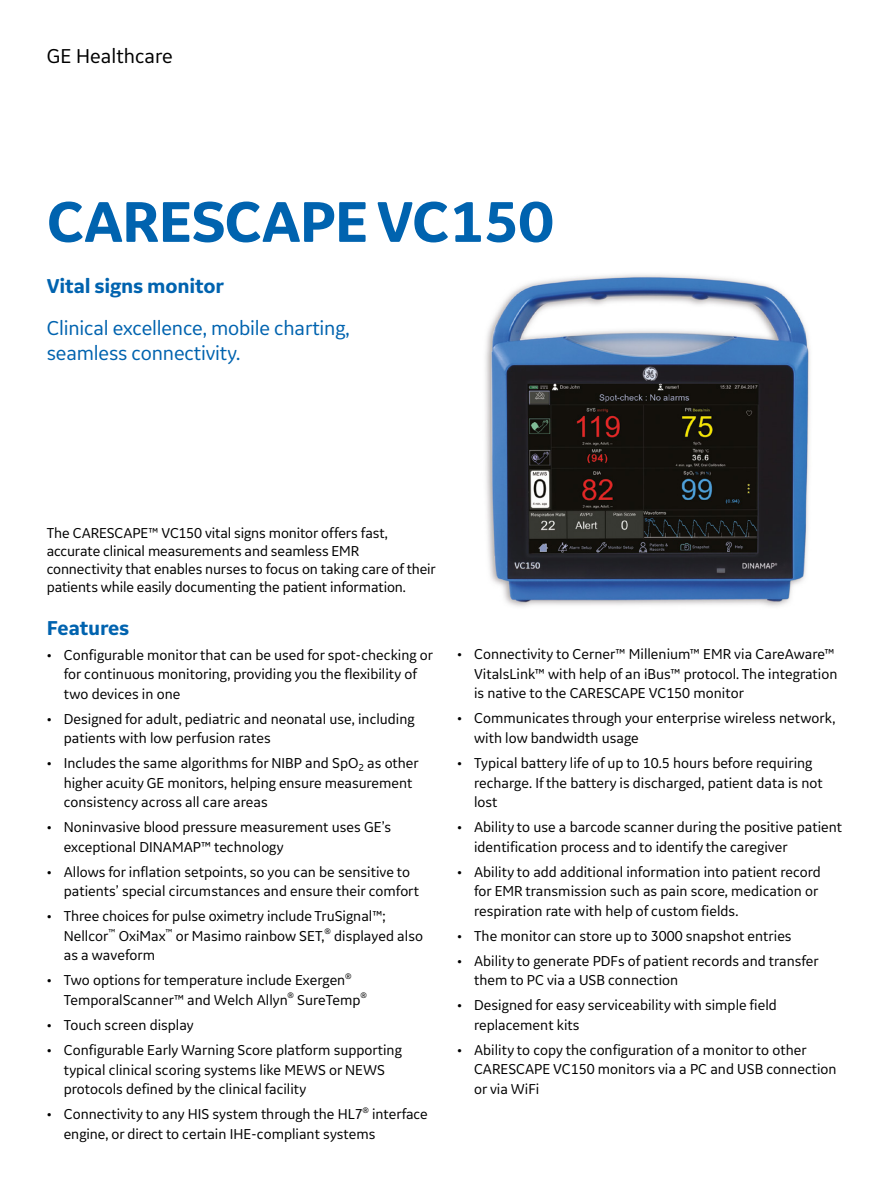
<style>
.page{position:relative;width:893px;height:1191px;background:#fff}
.page>*{position:absolute;margin:0;border:0;box-sizing:border-box;transform-origin:0 0}
._01_Cover_Headline{font:700 60px "GE Inspira Sans";letter-spacing:-.02em;color:#0063af}
._02_Cover_Subhead{font:21px/25.2px "GE Inspira Sans";letter-spacing:-.01em;color:#0063af}
._02_Cover_Subhead-2{font:700 21px "GE Inspira Sans";letter-spacing:-.01em;color:#0063af}
.t1{font:21px "GE Inspira Sans";color:#000}
._07_Spec_Body{font:15px/19.5px "GE Inspira Sans";color:#000}
.s1{font-style:italic}
</style>
<div class="page">
<img style="left:485px;top:274px;width:325px;height:333px">
<p class="t1" style="left:47px;top:43px;width:128px">GE Healthcare</p>
<p class="_01_Cover_Headline" style="left:47px;top:185px;width:509px">CARESCAPE VC150</p>
<p class="_02_Cover_Subhead-2" style="left:47px;top:272px;width:179px">Vital signs monitor</p>
<p class="_02_Cover_Subhead" style="left:47px;top:315px;width:304px">Clinical excellence, mobile charting, seamless connectivity.</p>
<p class="_07_Spec_Body" style="left:47px;top:524px;width:391px;line-height:18px">The CARESCAPE™ VC150 vital signs monitor offers fast, accurate clinical measurements and seamless EMR connectivity that enables nurses to focus on taking care of their patients while easily documenting the patient information.</p>
<p class="_02_Cover_Subhead-2" style="left:47px;top:614px;width:84px">Features</p>
<p class="_07_Spec_Body" style="left:64px;top:644px;width:371px;text-indent:-17px"><span class="s1">•</span> Configurable monitor that can be used for spot-checking or for continuous monitoring, providing you the flexibility of two devices in one</p>
<p class="_07_Spec_Body" style="left:64px;top:708px;width:352px;text-indent:-17px"><span class="s1">•</span> Designed for adult, pediatric and neonatal use, including patients with low perfusion rates</p>
<p class="_07_Spec_Body" style="left:64px;top:753px;width:356px;text-indent:-17px"><span class="s1">•</span> Includes the same algorithms for NIBP and SpO<sub>2</sub> as other higher acuity GE monitors, helping ensure measurement consistency across all care areas</p>
<p class="_07_Spec_Body" style="left:64px;top:817px;width:329px;text-indent:-17px"><span class="s1">•</span> Noninvasive blood pressure measurement uses GE’s exceptional DINAMAP™ technology</p>
<p class="_07_Spec_Body" style="left:64px;top:861px;width:357px;text-indent:-17px"><span class="s1">•</span> Allows for inflation setpoints, so you can be sensitive to patients’ special circumstances and ensure their comfort</p>
<p class="_07_Spec_Body" style="left:64px;top:906px;width:361px;text-indent:-17px"><span class="s1">•</span> Three choices for pulse oximetry include TruSignal™;<br>Nellcor<sup>™</sup> OxiMax<sup>™</sup> or Masimo rainbow SET,<sup>®</sup> displayed also as a waveform</p>
<p class="_07_Spec_Body" style="left:64px;top:970px;width:304px;text-indent:-17px"><span class="s1">•</span> Two options for temperature include Exergen<sup>®<br></sup>TemporalScanner™ and Welch Allyn<sup>®</sup> SureTemp<sup>®</sup></p>
<p class="_07_Spec_Body" style="left:47px;top:1015px;width:149px"><span class="s1">•</span> Touch screen display</p>
<p class="_07_Spec_Body" style="left:64px;top:1040px;width:340px;text-indent:-17px"><span class="s1">•</span> Configurable Early Warning Score platform supporting typical clinical scoring systems like MEWS or NEWS protocols defined by the clinical facility</p>
<p class="_07_Spec_Body" style="left:64px;top:1104px;width:366px;text-indent:-17px"><span class="s1">•</span> Connectivity to any HIS system through the HL7<sup>®</sup> interface engine, or direct to certain IHE-compliant systems</p>
<p class="_07_Spec_Body" style="left:474px;top:644px;width:365px;text-indent:-17px"><span class="s1">•</span> Connectivity to Cerner™ Millenium™ EMR via CareAware™<br>VitalsLink™ with help of an iBus™ protocol. The integration is native to the CARESCAPE VC150 monitor</p>
<p class="_07_Spec_Body" style="left:474px;top:708px;width:363px;text-indent:-17px"><span class="s1">•</span> Communicates through your enterprise wireless network, with low bandwidth usage</p>
<p class="_07_Spec_Body" style="left:474px;top:753px;width:350px;text-indent:-17px"><span class="s1">•</span> Typical battery life of up to 10.5 hours before requiring recharge. If the battery is discharged, patient data is not lost</p>
<p class="_07_Spec_Body" style="left:474px;top:817px;width:370px;text-indent:-17px"><span class="s1">•</span> Ability to use a barcode scanner during the positive patient identification process and to identify the caregiver</p>
<p class="_07_Spec_Body" style="left:474px;top:861px;width:348px;text-indent:-17px"><span class="s1">•</span> Ability to add additional information into patient record for EMR transmission such as pain score, medication or respiration rate with help of custom fields.</p>
<p class="_07_Spec_Body" style="left:457px;top:925px;width:336px"><span class="s1">•</span> The monitor can store up to 3000 snapshot entries</p>
<p class="_07_Spec_Body" style="left:474px;top:950px;width:346px;text-indent:-17px"><span class="s1">•</span> Ability to generate PDFs of patient records and transfer them to PC via a USB connection</p>
<p class="_07_Spec_Body" style="left:474px;top:995px;width:304px;text-indent:-17px"><span class="s1">•</span> Designed for easy serviceability with simple field replacement kits</p>
<p class="_07_Spec_Body" style="left:474px;top:1039px;width:364px;text-indent:-17px"><span class="s1">•</span> Ability to copy the configuration of a monitor to other<br>CARESCAPE VC150 monitors via a PC and USB connection or via WiFi</p>
</div>
